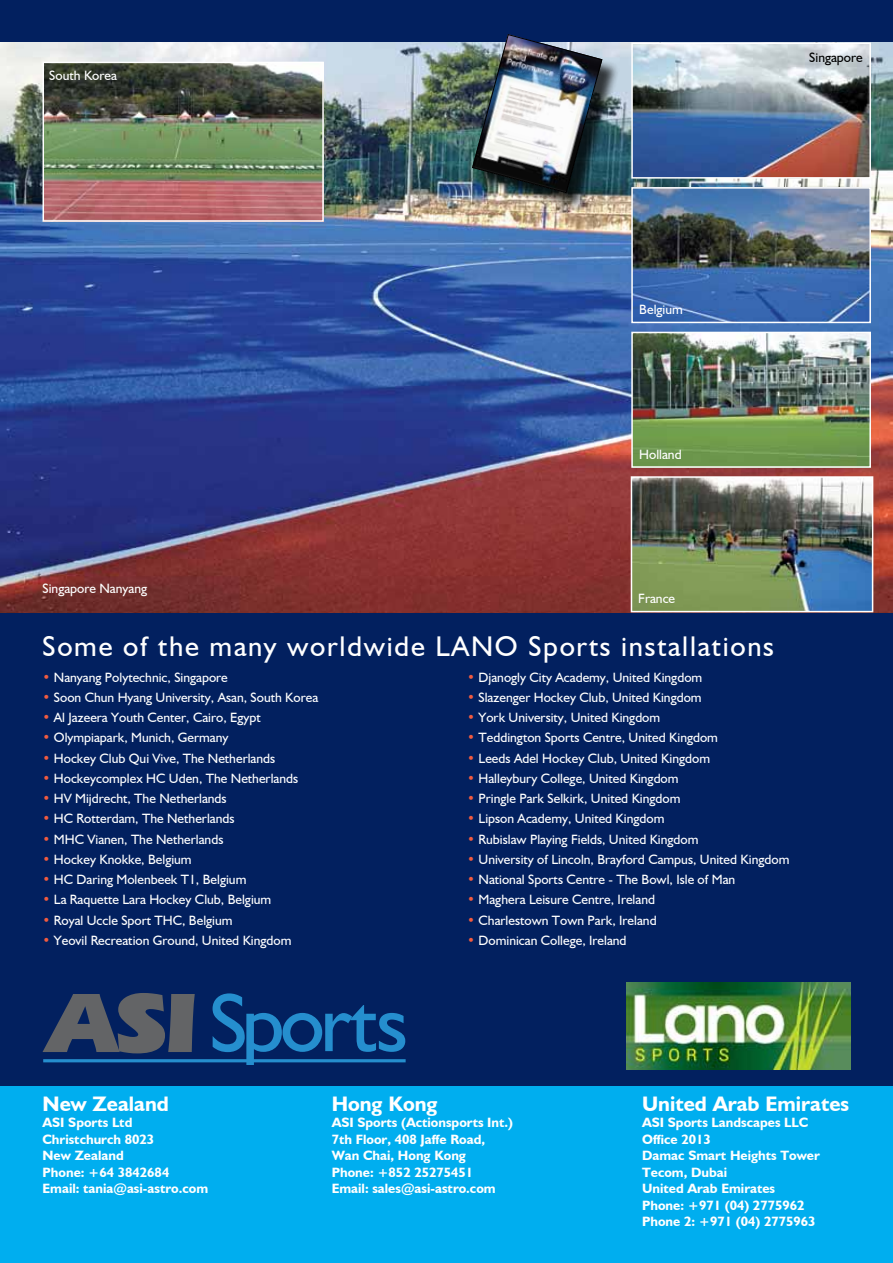
<style>
.page{position:relative;width:893px;height:1263px;background:#fff}
.page>*{position:absolute;margin:0;border:0;box-sizing:border-box;transform-origin:0 0}
.t1{font:28.5px "Humanist 521 BT";letter-spacing:.06em;color:#fff}
.t2{font:700 21px "Humanist 521 BT";color:#fff}
.t3{font:13.5px "Humanist 521 BT";color:#fff}
.t4{font:700 13.5px/16.5px "Humanist 521 BT";color:#fff}
.t5{font:13.5px "Humanist 521 BT";color:#000}
.s1{color:#f15b40}
</style>
<div class="page">
<div style="left:0;top:0;width:893px;height:111px;background:#02205f"></div>
<div style="left:0;top:612px;width:893px;height:496px;background:#02205f"></div>
<svg style="left:43px;top:993px;width:152px;height:60px"></svg>
<hr style="left:43px;top:1059px;width:363px;height:3px;background:#258ece">
<svg style="left:213px;top:993px;width:192px;height:72px"></svg>
<img style="left:0;top:43px;width:893px;height:569px">
<img style="left:634px;top:190px;width:234px;height:130px">
<div style="left:631px;top:187px;width:240px;height:136px;border:2px solid #fff"></div>
<img style="left:46px;top:65px;width:275px;height:154px">
<div style="left:43px;top:62px;width:281px;height:160px;border:2px solid #fff"></div>
<img style="left:634px;top:46px;width:234px;height:130px">
<div style="left:631px;top:43px;width:240px;height:136px;border:2px solid #fff"></div>
<img style="left:634px;top:335px;width:234px;height:130px">
<div style="left:631px;top:332px;width:240px;height:136px;border:2px solid #fff"></div>
<img style="left:634px;top:479px;width:236px;height:130px">
<div style="left:631px;top:476px;width:242px;height:136px;border:2px solid #fff"></div>
<div style="left:0;top:1086px;width:893px;height:177px;background:#00aeef"></div>
<div style="left:475px;top:37px;width:145px;height:174px;background:#000;opacity:.75"></div>
<img style="left:471px;top:34px;width:132px;height:160px">
<img style="left:626px;top:982px;width:224px;height:87px">
<p class="t3" style="left:49px;top:67px;width:69px">South Korea</p>
<p class="t5" style="left:809px;top:49px;width:55px">Singapore</p>
<p class="t3" style="left:639px;top:301px;width:45px">Belgium</p>
<p class="t3" style="left:43px;top:580px;width:106px">Singapore Nanyang</p>
<p class="t3" style="left:639px;top:446px;width:44px">Holland</p>
<p class="t3" style="left:638px;top:590px;width:38px">France</p>
<h1 class="t1" style="left:43px;top:628px;width:733px">Some of the many worldwide LANO Sports installations</h1>
<p class="t3" style="left:43px;top:669px;width:187px"><span class="s1">•</span> Nanyang Polytechnic, Singapore</p>
<p class="t3" style="left:43px;top:689px;width:277px"><span class="s1">•</span> Soon Chun Hyang University, Asan, South Korea</p>
<p class="t3" style="left:43px;top:709px;width:220px"><span class="s1">•</span> Al Jazeera Youth Center, Cairo, Egypt</p>
<p class="t3" style="left:43px;top:729px;width:187px"><span class="s1">•</span> Olympiapark, Munich, Germany</p>
<p class="t3" style="left:43px;top:750px;width:234px"><span class="s1">•</span> Hockey Club Qui Vive, The Netherlands</p>
<p class="t3" style="left:43px;top:770px;width:257px"><span class="s1">•</span> Hockeycomplex HC Uden, The Netherlands</p>
<p class="t3" style="left:43px;top:790px;width:186px"><span class="s1">•</span> HV Mijdrecht, The Netherlands</p>
<p class="t3" style="left:43px;top:810px;width:193px"><span class="s1">•</span> HC Rotterdam, The Netherlands</p>
<p class="t3" style="left:43px;top:831px;width:182px"><span class="s1">•</span> MHC Vianen, The Netherlands</p>
<p class="t3" style="left:43px;top:851px;width:151px"><span class="s1">•</span> Hockey Knokke, Belgium</p>
<p class="t3" style="left:43px;top:871px;width:205px"><span class="s1">•</span> HC Daring Molenbeek T1, Belgium</p>
<p class="t3" style="left:43px;top:891px;width:230px"><span class="s1">•</span> La Raquette Lara Hockey Club, Belgium</p>
<p class="t3" style="left:43px;top:912px;width:192px"><span class="s1">•</span> Royal Uccle Sport THC, Belgium</p>
<p class="t3" style="left:43px;top:932px;width:250px"><span class="s1">•</span> Yeovil Recreation Ground, United Kingdom</p>
<p class="t3" style="left:467px;top:669px;width:237px"><span class="s1">•</span> Djanogly City Academy, United Kingdom</p>
<p class="t3" style="left:467px;top:689px;width:236px"><span class="s1">•</span> Slazenger Hockey Club, United Kingdom</p>
<p class="t3" style="left:467px;top:709px;width:195px"><span class="s1">•</span> York University, United Kingdom</p>
<p class="t3" style="left:467px;top:729px;width:252px"><span class="s1">•</span> Teddington Sports Centre, United Kingdom</p>
<p class="t3" style="left:467px;top:750px;width:244px"><span class="s1">•</span> Leeds Adel Hockey Club, United Kingdom</p>
<p class="t3" style="left:467px;top:770px;width:213px"><span class="s1">•</span> Halleybury College, United Kingdom</p>
<p class="t3" style="left:467px;top:790px;width:215px"><span class="s1">•</span> Pringle Park Selkirk, United Kingdom</p>
<p class="t3" style="left:467px;top:810px;width:199px"><span class="s1">•</span> Lipson Academy, United Kingdom</p>
<p class="t3" style="left:467px;top:831px;width:233px"><span class="s1">•</span> Rubislaw Playing Fields, United Kingdom</p>
<p class="t3" style="left:467px;top:851px;width:324px"><span class="s1">•</span> University of Lincoln, Brayford Campus, United Kingdom</p>
<p class="t3" style="left:467px;top:871px;width:270px"><span class="s1">•</span> National Sports Centre - The Bowl, Isle of Man</p>
<p class="t3" style="left:467px;top:891px;width:189px"><span class="s1">•</span> Maghera Leisure Centre, Ireland</p>
<p class="t3" style="left:467px;top:912px;width:191px"><span class="s1">•</span> Charlestown Town Park, Ireland</p>
<p class="t3" style="left:467px;top:932px;width:161px"><span class="s1">•</span> Dominican College, Ireland</p>
<h2 class="t2" style="left:43px;top:1091px;width:128px">New Zealand</h2>
<p class="t4" style="left:43px;top:1114px;width:167px">ASI Sports Ltd<br>Christchurch 8023<br>New Zealand<br>Phone: +64 3842684<br>Email: tania@asi-astro.com</p>
<h2 class="t2" style="left:332px;top:1091px;width:107px">Hong Kong</h2>
<p class="t4" style="left:332px;top:1114px;width:183px">ASI Sports (Actionsports Int.)<br>7th Floor, 408 Jaffe Road,<br>Wan Chai, Hong Kong<br>Phone: +852 25275451<br>Email: sales@asi-astro.com</p>
<h2 class="t2" style="left:642px;top:1091px;width:209px">United Arab Emirates</h2>
<p class="t4" style="left:642px;top:1114px;width:179px">ASI Sports Landscapes LLC<br>Office 2013<br>Damac Smart Heights Tower<br>Tecom, Dubai<br>United Arab Emirates<br>Phone: +971 (04) 2775962<br>Phone 2: +971 (04) 2775963</p>
</div>
